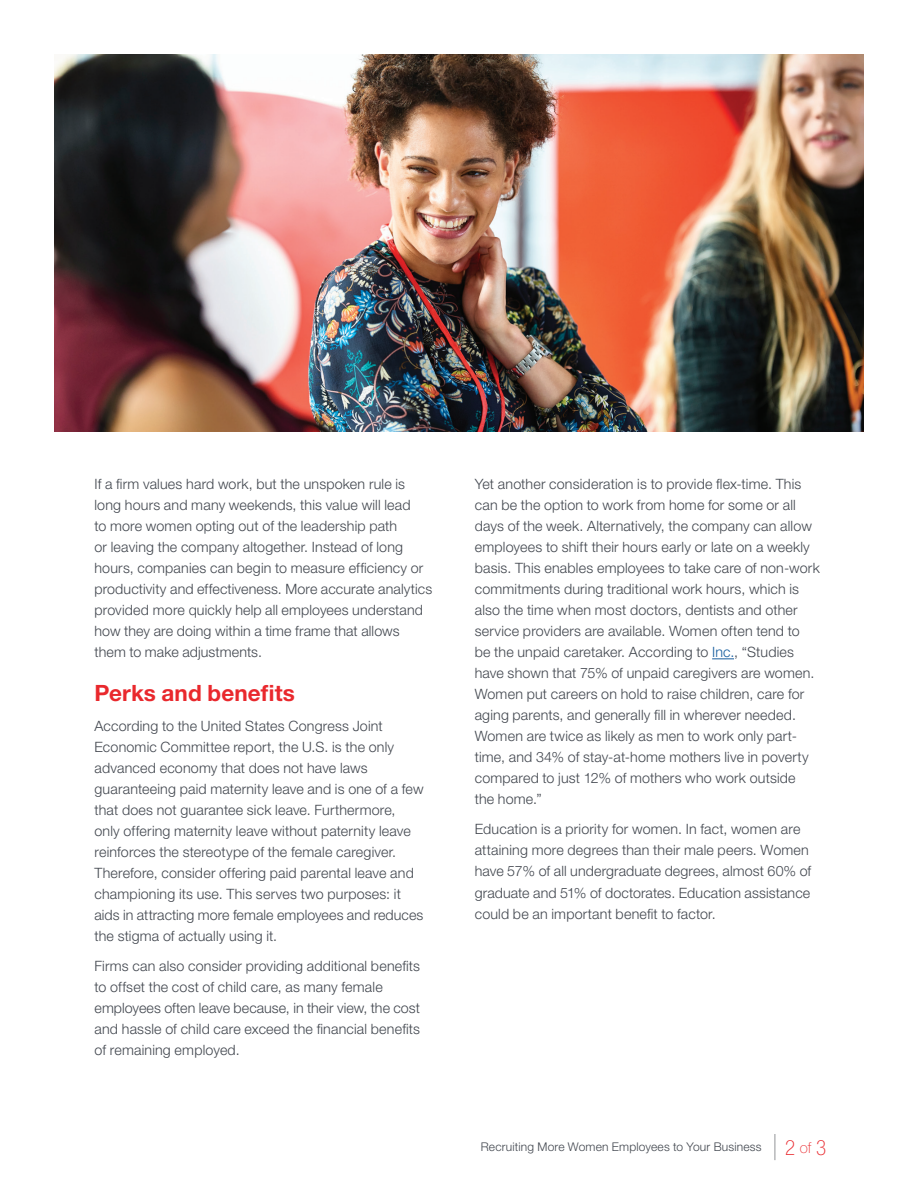
<style>
.page{position:relative;width:918px;height:1188px;background:#fff}
.page>*{position:absolute;margin:0;border:0;box-sizing:border-box;transform-origin:0 0}
.t1{font:700 22.5px "Helvetica Neue LT Std";letter-spacing:.005em;color:#e9282d}
.t2{font:300 14.25px/21px "Helvetica Neue LT Std";letter-spacing:.015em;color:#41464e}
.t3{font:300 12px "Helvetica Neue LT Std";letter-spacing:.015em;color:#41464e}
.s1{color:#175d9e}
.s2{font-weight:100;font-stretch:condensed;font-size:21px;color:#e9282d}
.s3{font-weight:100;font-size:15px;color:#e9282d}
</style>
<div class="page">
<img style="left:54px;top:54px;width:810px;height:378px">
<svg style="left:712px;top:658px;width:22px;height:1px"></svg>
<svg style="left:775px;top:1134px;width:1px;height:26px"></svg>
<p class="t2" style="left:94px;top:474px;width:339px">If a firm values hard work, but the unspoken rule is long hours and many weekends, this value will lead<br>to more women opting out of the leadership path<br>or leaving the company altogether. Instead of long hours, companies can begin to measure efficiency or productivity and effectiveness. More accurate analytics provided more quickly help all employees understand how they are doing within a time frame that allows them to make adjustments.</p>
<h1 class="t1" style="left:94px;top:679px;width:202px">Perks and benefits</h1>
<p class="t2" style="left:94px;top:715px;width:331px">According to the United States Congress Joint Economic Committee report, the U.S. is the only advanced economy that does not have laws guaranteeing paid maternity leave and is one of a few that does not guarantee sick leave. Furthermore, only offering maternity leave without paternity leave reinforces the stereotype of the female caregiver.<br>Therefore, consider offering paid parental leave and championing its use. This serves two purposes: it aids in attracting more female employees and reduces the stigma of actually using it.</p>
<p class="t2" style="left:94px;top:955px;width:327px">Firms can also consider providing additional benefits to offset the cost of child care, as many female employees often leave because, in their view, the cost and hassle of child care exceed the financial benefits of remaining employed.</p>
<p class="t2" style="left:475px;top:474px;width:347px">Yet another consideration is to provide flex-time. This can be the option to work from home for some or all days of the week. Alternatively, the company can allow employees to shift their hours early or late on a weekly basis. This enables employees to take care of non-work commitments during traditional work hours, which is also the time when most doctors, dentists and other service providers are available. Women often tend to<br>be the unpaid caretaker. According to <span class="s1">Inc.</span>, “Studies have shown that 75% of unpaid caregivers are women.<br>Women put careers on hold to raise children, care for aging parents, and generally fill in wherever needed.<br>Women are twice as likely as men to work only part&shy;time, and 34% of stay-at-home mothers live in poverty compared to just 12% of mothers who work outside<br>the home.”</p>
<p class="t2" style="left:475px;top:819px;width:338px">Education is a priority for women. In fact, women are attaining more degrees than their male peers. Women have 57% of all undergraduate degrees, almost 60% of graduate and 51% of doctorates. Education assistance could be an important benefit to factor.</p>
<p class="t3" style="left:481px;top:1140px;width:347px">Recruiting More Women Employees to Your Business <span class="s2">2</span> <span class="s3">of</span> <span class="s2">3</span></p>
</div>
